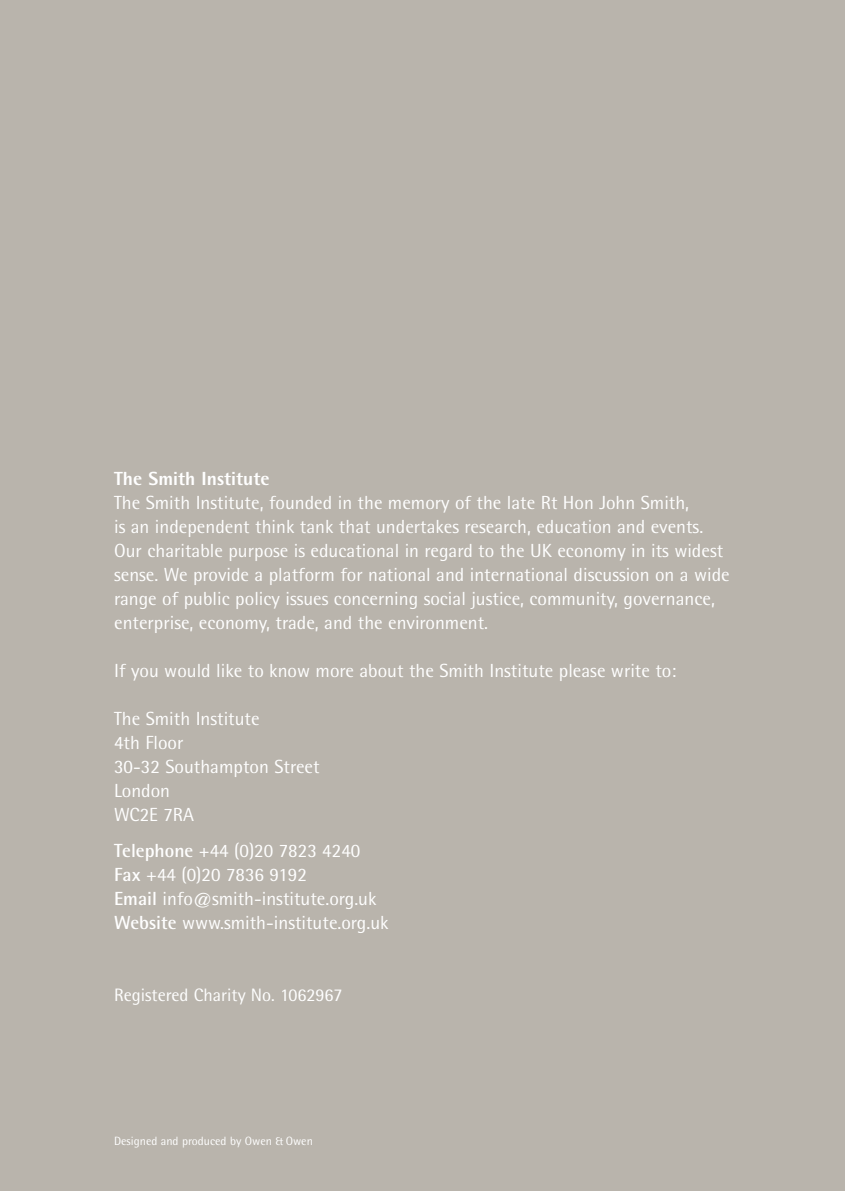
<style>
.page{position:relative;width:845px;height:1191px;background:#b9b4ac}
.page>*{position:absolute;margin:0;border:0;box-sizing:border-box;transform-origin:0 0}
.t1{font:19px/24px "Rotis Semi Sans";color:#fff}
.t2{font:800 19px "Rotis Semi Sans";color:#fff}
.t3{font:18px "Rotis Semi Sans";color:#fff}
.t4{font:12px "Rotis Semi Sans";color:#fff}
.s1{font-weight:700}
</style>
<div class="page">
<hr style="left:844px;top:471px;width:1px;height:158px;background:#231f20">
<p class="t2" style="left:114px;top:471px;width:157px">The Smith Institute</p>
<p class="t1" style="left:114px;top:492px;width:617px">The Smith Institute, founded in the memory of the late Rt Hon John Smith,<br>is an independent think tank that undertakes research, education and events.<br>Our charitable purpose is educational in regard to the UK economy in its widest sense. We provide a platform for national and international discussion on a wide range of public policy issues concerning social justice, community, governance, enterprise, economy, trade, and the environment.</p>
<p class="t1" style="left:114px;top:660px;width:564px">If you would like to know more about the Smith Institute please write to:</p>
<p class="t1" style="left:114px;top:708px;width:207px">The Smith Institute<br>4th Floor<br>30-32 Southampton Street<br>London<br>WC2E 7RA</p>
<p class="t1" style="left:114px;top:840px;width:276px"><span class="s1">Telephone</span> +44 (0)20 7823 4240<br><span class="s1">Fax</span> +44 (0)20 7836 9192<br><span class="s1">Email</span> info@smith-institute.org.uk<br><span class="s1">Website</span> www.smith-institute.org.uk</p>
<p class="t3" style="left:114px;top:988px;width:230px">Registered Charity No. 1062967</p>
<p class="t4" style="left:114px;top:1136px;width:200px">Designed and produced by Owen &amp; Owen</p>
</div>
